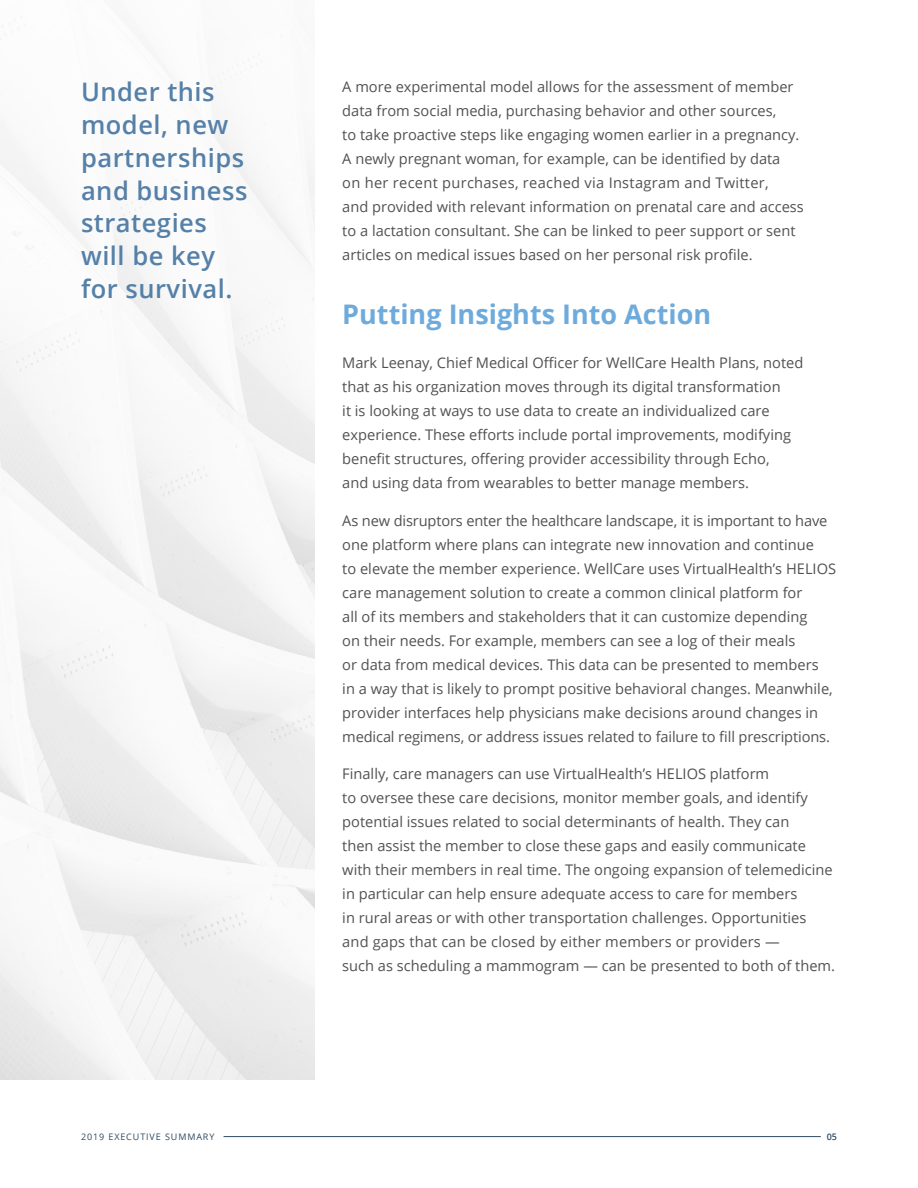
<style>
.page{position:relative;width:918px;height:1188px;background:#fff}
.page>*{position:absolute;margin:0;border:0;box-sizing:border-box;transform-origin:0 0}
.t1{font:700 27px "Open Sans";color:#6eabdd}
.t2{font:600 25.5px/33px "Open Sans";letter-spacing:.02em;color:#5580a8}
.t3{font:14.7px/24px "Open Sans";color:#505250}
.t4{font:9px "Open Sans";letter-spacing:.1em;color:#2e4b64}
.t5{font:600 9px "Open Sans";color:#2e4b64}
</style>
<div class="page">
<img style="left:0;top:16px;width:315px;height:1064px">
<hr style="left:224px;top:1136px;width:597px;height:1px;background:#2e4b64">
<h2 class="t2" style="left:81px;top:74px;width:168px">Under this model, new partnerships and business strategies will be key for survival.</h2>
<p class="t3" style="left:342px;top:74px;width:463px">A more experimental model allows for the assessment of member data from social media, purchasing behavior and other sources,<br>to take proactive steps like engaging women earlier in a pregnancy.<br>A newly pregnant woman, for example, can be identified by data<br>on her recent purchases, reached via Instagram and Twitter,<br>and provided with relevant information on prenatal care and access to a lactation consultant. She can be linked to peer support or sent articles on medical issues based on her personal risk profile.</p>
<h1 class="t1" style="left:342px;top:295px;width:370px">Putting Insights Into Action</h1>
<p class="t3" style="left:342px;top:350px;width:463px">Mark Leenay, Chief Medical Officer for WellCare Health Plans, noted that as his organization moves through its digital transformation<br>it is looking at ways to use data to create an individualized care experience. These efforts include portal improvements, modifying benefit structures, offering provider accessibility through Echo,<br>and using data from wearables to better manage members.</p>
<p class="t3" style="left:342px;top:508px;width:495px">As new disruptors enter the healthcare landscape, it is important to have one platform where plans can integrate new innovation and continue<br>to elevate the member experience. WellCare uses VirtualHealth’s HELIOS care management solution to create a common clinical platform for<br>all of its members and stakeholders that it can customize depending<br>on their needs. For example, members can see a log of their meals<br>or data from medical devices. This data can be presented to members<br>in a way that is likely to prompt positive behavioral changes. Meanwhile, provider interfaces help physicians make decisions around changes in medical regimens, or address issues related to failure to fill prescriptions.</p>
<p class="t3" style="left:342px;top:761px;width:494px">Finally, care managers can use VirtualHealth’s HELIOS platform<br>to oversee these care decisions, monitor member goals, and identify potential issues related to social determinants of health. They can<br>then assist the member to close these gaps and easily communicate with their members in real time. The ongoing expansion of telemedicine in particular can help ensure adequate access to care for members<br>in rural areas or with other transportation challenges. Opportunities and gaps that can be closed by either members or providers —<br>such as scheduling a mammogram — can be presented to both of them.</p>
<p class="t4" style="left:81px;top:1131px;width:135px">2019 EXECUTIVE SUMMARY</p>
<p class="t5" style="left:827px;top:1131px;width:12px">05</p>
</div>
